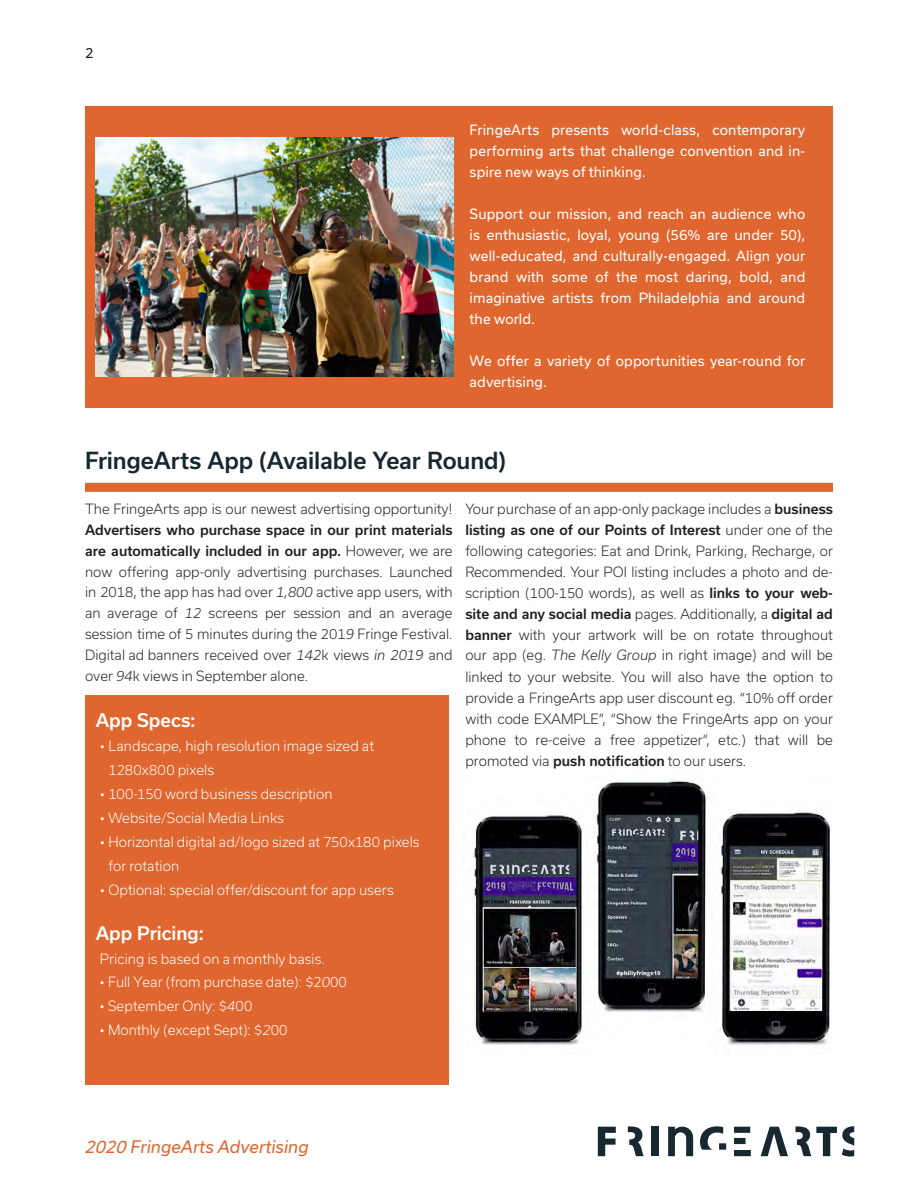
<style>
.page{position:relative;width:918px;height:1188px;background:#fff}
.page>*{position:absolute;margin:0;border:0;box-sizing:border-box;transform-origin:0 0}
.Box2_Title{font:500 22.5px "Usual";letter-spacing:-.01em;color:#172831}
.Box2_BodyText_Black{font:500 18px "Usual";color:#fff}
.t1{font:italic 16.5px "Usual";color:#e0662f}
.t2{font:300 13.5px/20.9px "Usual";color:#231f20;text-align:justify}
.Box1_BodyText_White{font:13.5px/21px "Usual";letter-spacing:.005em;color:#fff;text-align:justify}
.Box2_BodyText_Black-2{font:300 13.5px/24px "Usual";letter-spacing:.005em;color:#fff}
.t3{font:13.5px "Usual";color:#231f20}
.s1{font-weight:500}
.s2{font-style:italic}
.s3{font-style:inherit}
</style>
<div class="page">
<div style="left:85px;top:106px;width:748px;height:302px;background:#e0662f"></div>
<div style="left:85px;top:695px;width:364px;height:390px;background:#e0662f"></div>
<svg style="left:761px;top:1127px;width:27px;height:29px"></svg>
<div style="left:719px;top:1143px;width:7px;height:7px;background:#172831"></div>
<svg style="left:734px;top:1150px;width:17px;height:6px"></svg>
<div style="left:734px;top:1127px;width:16px;height:6px;background:#172831"></div>
<svg style="left:700px;top:1126px;width:23px;height:24px"></svg>
<svg style="left:598px;top:1127px;width:18px;height:29px"></svg>
<svg style="left:796px;top:1126px;width:58px;height:31px"></svg>
<svg style="left:734px;top:1138px;width:12px;height:6px"></svg>
<svg style="left:668px;top:1127px;width:25px;height:29px"></svg>
<div style="left:652px;top:1127px;width:7px;height:29px;background:#172831"></div>
<svg style="left:628px;top:1126px;width:16px;height:30px"></svg>
<img style="left:95px;top:138px;width:358px;height:239px">
<img style="left:473px;top:779px;width:358px;height:267px">
<div style="left:85px;top:483px;width:748px;height:9px;background:#e0662f"></div>
<p class="t3" style="left:85px;top:45px;width:10px">2</p>
<p class="Box1_BodyText_White" style="left:470px;top:119px;width:337px">FringeArts presents world-class, contemporary performing arts that challenge convention and in&shy;spire new ways of thinking.</p>
<p class="Box1_BodyText_White" style="left:470px;top:203px;width:337px">Support our mission, and reach an audience who is enthusiastic, loyal, young (56% are under 50), well-educated, and culturally-engaged. Align your brand with some of the most daring, bold, and imaginative artists from Philadelphia and around the world.</p>
<p class="Box1_BodyText_White" style="left:470px;top:350px;width:337px">We offer a variety of opportunities year-round for advertising.</p>
<p class="Box2_Title" style="left:85px;top:448px;width:423px">FringeArts App (Available Year Round)</p>
<p class="t2" style="left:85px;top:498px;width:369px">The FringeArts app is our newest advertising opportunity!<br><span class="s1">Advertisers who purchase space in our print materials are automatically included in our app.</span> However, we are now offering app-only advertising purchases. Launched in 2018, the app has had over <span class="s2">1,800</span> active app users, with an average of <span class="s2">12</span> screens per session and an average session time of 5 minutes during the 201<span class="s2">9</span> Fringe Festival.<br>Digital ad banners received over <span class="s2">142</span>k views <span class="s2">in 2019</span> and over <span class="s2">94</span>k views in September alone.</p>
<p class="t2" style="left:465px;top:498px;width:369px">Your purchase of an app-only package includes a <span class="s1">business listing as one of our Points of Interest</span> under one of the following categories: Eat and Drink, Parking, Recharge, or Recommended. Your POI listing includes a photo and de&shy;scription (100-150 words), as well as <span class="s1">links to your web&shy;site and any social media</span> pages. Additionally, a <span class="s1">digital ad banner</span> with your artwork will be on rotate throughout our app (eg. <span class="s2">The Kelly Group</span> in right image) and will be</p>
<p class="t2" style="left:465px;top:666px;width:369px">linked to your website. You will also have the option to provide a FringeArts app user discount eg. “10% off order with code EXAMPLE”, “Show the FringeArts app on your phone to re-ceive a free appetizer”, etc.) that will be promoted via <span class="s1">push notification</span> to our users.</p>
<p class="Box2_BodyText_Black" style="left:96px;top:709px;width:102px">App Specs:</p>
<p class="Box2_BodyText_Black-2" style="left:108px;top:733px;width:267px;text-indent:-9px">• Landscape, high resolution image sized at<br>1280x800 pixels</p>
<p class="Box2_BodyText_Black-2" style="left:100px;top:781px;width:234px">• 100-150 word business description</p>
<p class="Box2_BodyText_Black-2" style="left:100px;top:805px;width:186px">• Website/Social Media Links</p>
<p class="Box2_BodyText_Black-2" style="left:108px;top:829px;width:313px;text-indent:-9px">• Horizontal digital ad/logo sized at 750x180 pixels for rotation</p>
<p class="Box2_BodyText_Black-2" style="left:100px;top:877px;width:295px">• Optional: special offer/discount for app users</p>
<p class="Box2_BodyText_Black" style="left:96px;top:922px;width:110px">App Pricing:</p>
<p class="Box2_BodyText_Black-2" style="left:100px;top:946px;width:227px">Pricing is based on a monthly basis.</p>
<p class="Box2_BodyText_Black-2" style="left:100px;top:970px;width:249px">• Full Year (from purchase date): $2<span class="s2">0</span>00</p>
<p class="Box2_BodyText_Black-2" style="left:100px;top:994px;width:154px">• September Only: $<span class="s2">4</span>00</p>
<p class="Box2_BodyText_Black-2" style="left:100px;top:1018px;width:189px">• Monthly (except Sept): $<span class="s2">2</span>00</p>
<p class="t1" style="left:84px;top:1137px;width:226px"><span class="s3">2020</span>FringeArts Advertising</p>
</div>
